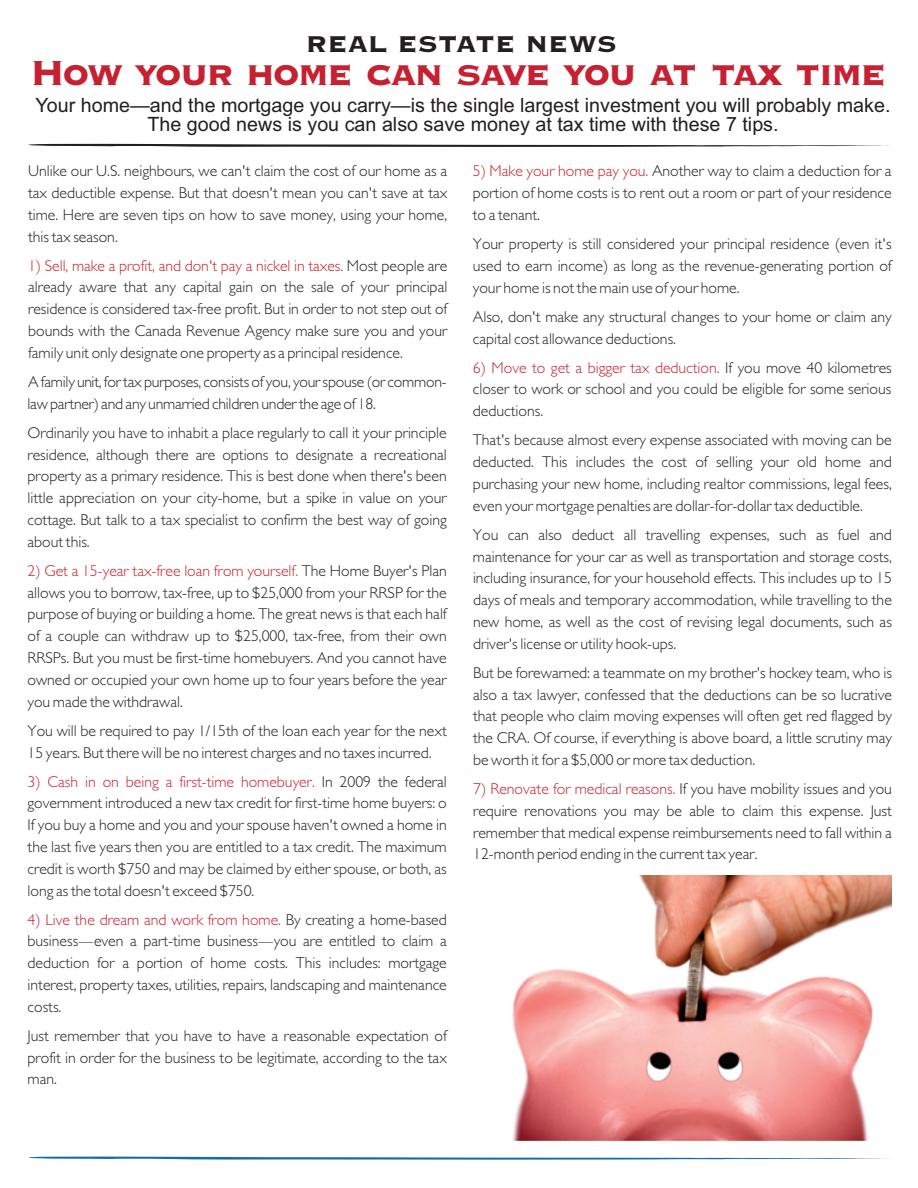
<style>
.page{position:relative;width:918px;height:1188px;background:#fff}
.page>*{position:absolute;margin:0;border:0;box-sizing:border-box;transform-origin:0 0}
.t1{font:800 45.75px "Copperplate Gothic BT";letter-spacing:-.06em;color:#c72030}
.t2{font:800 30px "Copperplate Gothic BT";color:#231f20}
.t3{font:19.65px/19.8px "Arial";color:#231f20;text-align:center}
.t4{font:300 15.75px/21.8px "Gill Sans";color:#231f20;text-align:justify}
.s1{color:#c72030}
</style>
<div class="page">
<svg style="left:28px;top:144px;width:862px;height:3px"></svg>
<svg style="left:28px;top:1157px;width:862px;height:3px"></svg>
<img style="left:512px;top:875px;width:379px;height:266px">
<p class="t2" style="left:306px;top:28px;width:313px">REAL ESTATE NEWS</p>
<p class="t1" style="left:30px;top:47px;width:859px">How your home can save you at tax time</p>
<p class="t3" style="left:36px;top:95px;width:856px">Your home—and the mortgage you carry—is the single largest investment you will probably make.<br>The good news is you can also save money at tax time with these 7 tips.</p>
<p class="t4" style="left:28px;top:160px;width:421px">Unlike our U.S. neighbours, we can't claim the cost of our home as a tax deductible expense. But that doesn't mean you can't save at tax time. Here are seven tips on how to save money, using your home, this tax season.</p>
<p class="t4" style="left:28px;top:255px;width:421px"><span class="s1">1) Sell, make a profit, and don't pay a nickel in taxes.</span> Most people are already aware that any capital gain on the sale of your principal residence is considered tax-free profit. But in order to not step out of bounds with the Canada Revenue Agency make sure you and your family unit only designate one property as a principal residence.</p>
<p class="t4" style="left:28px;top:371px;width:421px">A family unit, fortax purposes, consists of you, yourspouse (or common&shy;lawpartner) and any unmarried children underthe age of 18.</p>
<p class="t4" style="left:28px;top:422px;width:421px">Ordinarily you have to inhabit a place regularly to call it your principle residence, although there are options to designate a recreational property as a primary residence. This is best done when there's been little appreciation on your city-home, but a spike in value on your cottage. But talk to a tax specialist to confirm the best way of going about this.</p>
<p class="t4" style="left:28px;top:560px;width:421px"><span class="s1">2) Get a 15-year tax-free loan from yourself.</span> The Home Buyer's Plan allows you to borrow, tax-free, up to $25,000 from your RRSP for the purpose of buying or building a home. The great news is that each half of a couple can withdraw up to $25,000, tax-free, from their own RRSPs. But you must be first-time homebuyers. And you cannot have owned or occupied your own home up to four years before the year you made the withdrawal.</p>
<p class="t4" style="left:28px;top:720px;width:421px">You will be required to pay 1/15th of the loan each year for the next<br>15 years. But there will be no interest charges and no taxes incurred.</p>
<p class="t4" style="left:28px;top:771px;width:421px"><span class="s1">3) Cash in on being a first-time homebuyer.</span> In 2009 the federal government introduced a new tax credit for first-time home buyers: o If you buy a home and you and your spouse haven't owned a home in the last five years then you are entitled to a tax credit. The maximum credit is worth $750 and may be claimed by either spouse, or both, as long as the total doesn't exceed $750.</p>
<p class="t4" style="left:28px;top:909px;width:421px"><span class="s1">4) Live the dream and work from home.</span> By creating a home-based business—even a part-time business—you are entitled to claim a deduction for a portion of home costs. This includes: mortgage interest, property taxes, utilities, repairs, landscaping and maintenance costs.</p>
<p class="t4" style="left:28px;top:1025px;width:421px">Just remember that you have to have a reasonable expectation of profit in order for the business to be legitimate, according to the tax man.</p>
<p class="t4" style="left:473px;top:160px;width:420px"><span class="s1">5) Make your home pay you.</span> Another way to claim a deduction for a portion of home costs is to rent out a room or part of your residence to a tenant.</p>
<p class="t4" style="left:473px;top:233px;width:420px">Your property is still considered your principal residence (even it's used to earn income) as long as the revenue-generating portion of your home is not the main use of your home.</p>
<p class="t4" style="left:473px;top:306px;width:420px">Also, don't make any structural changes to your home or claim any capital cost allowance deductions.</p>
<p class="t4" style="left:473px;top:357px;width:420px"><span class="s1">6) Move to get a bigger tax deduction.</span> If you move 40 kilometres closer to work or school and you could be eligible for some serious deductions.</p>
<p class="t4" style="left:473px;top:429px;width:420px">That's because almost every expense associated with moving can be deducted. This includes the cost of selling your old home and purchasing your new home, including realtor commissions, legal fees, even your mortgage penalties are dollar-for-dollar tax deductible.</p>
<p class="t4" style="left:473px;top:524px;width:420px">You can also deduct all travelling expenses, such as fuel and maintenance for your car as well as transportation and storage costs, including insurance, for your household effects. This includes up to 15 days of meals and temporary accommodation, while travelling to the new home, as well as the cost of revising legal documents, such as driver's license or utility hook-ups.</p>
<p class="t4" style="left:473px;top:662px;width:420px">But be forewarned: a teammate on my brother's hockey team, who is also a tax lawyer, confessed that the deductions can be so lucrative that people who claim moving expenses will often get red flagged by the CRA. Of course, if everything is above board, a little scrutiny may be worth it for a $5,000 or more tax deduction.</p>
<p class="t4" style="left:473px;top:778px;width:420px"><span class="s1">7) Renovate for medical reasons.</span> If you have mobility issues and you require renovations you may be able to claim this expense. Just remember that medical expense reimbursements need to fall within a 12-month period ending in the current tax year.</p>
</div>
